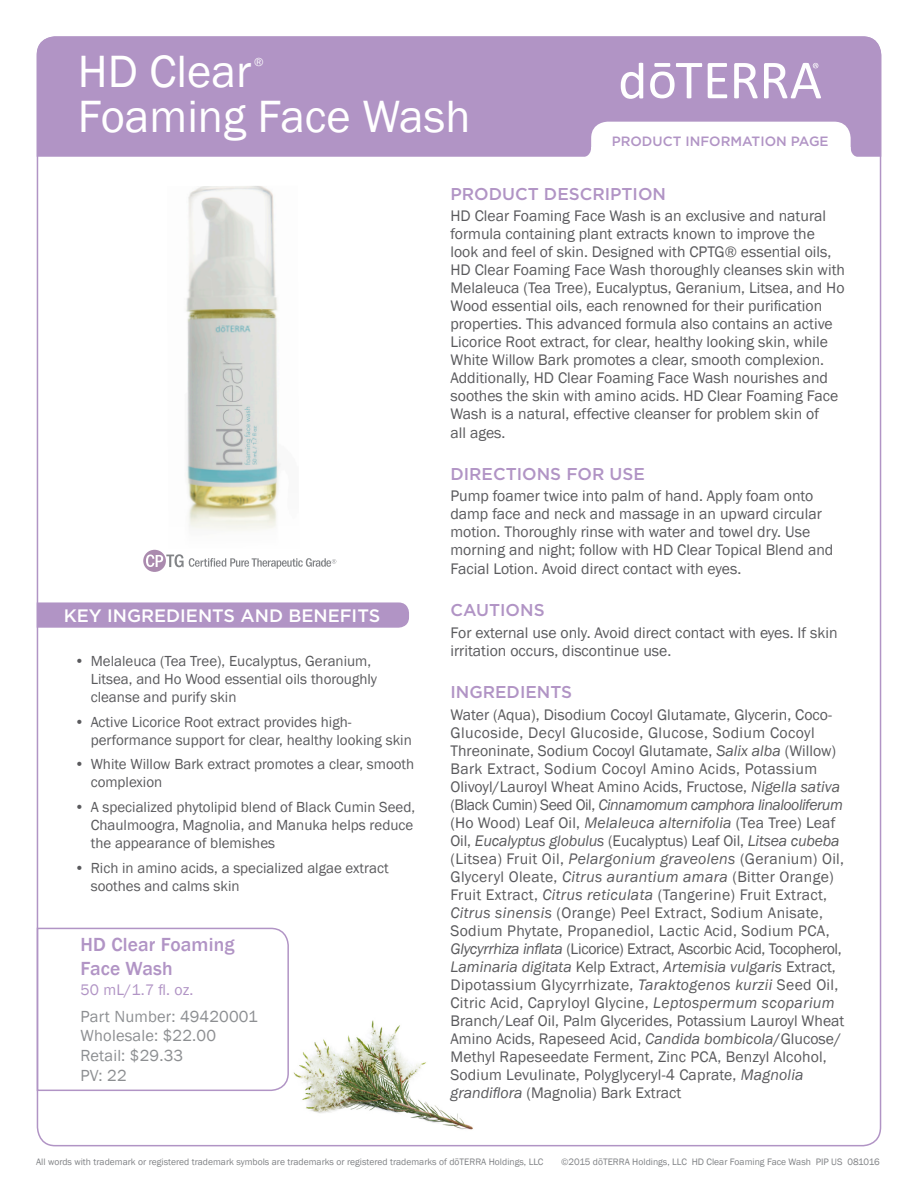
<style>
.page{position:relative;width:918px;height:1188px;background:#fff}
.page>*{position:absolute;margin:0;border:0;box-sizing:border-box;transform-origin:0 0}
.Main_H1{font:46.5px "Franklin Gothic";color:#fff}
.Tag_H1{font:500 19.5px/24px "Franklin Gothic";letter-spacing:.01em;color:#b194c5}
.t1{font:500 18px "Gotham";color:#fff}
.Purple_Headers{font:500 17.1px "Gotham";color:#b194c5}
.Tag_details{font:16.5px "Franklin Gothic";letter-spacing:.01em;color:#8d8f92}
.Body{font:15.75px/18px "Franklin Gothic";color:#5a5a5d}
.Tag_H2{font:15.75px "Franklin Gothic";color:#b194c5}
.t2{font:15px/18px "Franklin Gothic";color:#5a5a5d}
.t3{font:500 13.5px "Gotham";color:#b194c5}
.Main_H1-2{font:12.3px "Franklin Gothic";color:#fff}
.t4{font:9.6px "Franklin Gothic";color:#808285}
.s1{font-style:italic}
</style>
<div class="page">
<div style="left:37px;top:36px;width:844px;height:121px;background:#b194c5"></div>
<svg style="left:734px;top:63px;width:24px;height:35px"></svg>
<svg style="left:708px;top:63px;width:19px;height:35px"></svg>
<svg style="left:650px;top:63px;width:52px;height:35px"></svg>
<svg style="left:621px;top:63px;width:22px;height:36px"></svg>
<svg style="left:764px;top:63px;width:57px;height:35px"></svg>
<svg style="left:581px;top:122px;width:280px;height:35px"></svg>
<svg style="left:143px;top:550px;width:193px;height:22px"></svg>
<img style="left:293px;top:1020px;width:180px;height:110px">
<img style="left:186px;top:186px;width:95px;height:345px">
<svg style="left:37px;top:602px;width:372px;height:26px;background:#b397c6"></svg>
<svg style="left:36px;top:927px;width:253px;height:165px"></svg>
<p class="Main_H1" style="left:78px;top:42px;width:175px">HD Clear</p>
<p class="Main_H1-2" style="left:254px;top:54px;width:11px">®</p>
<p class="Main_H1" style="left:78px;top:87px;width:394px">Foaming Face Wash</p>
<p class="t3" style="left:612px;top:132px;width:218px">PRODUCT INFORMATION PAGE</p>
<p class="t1" style="left:64px;top:604px;width:318px">KEY INGREDIENTS AND BENEFITS</p>
<p class="t2" style="left:91px;top:652px;width:288px;text-indent:-16px">• Melaleuca (Tea Tree), Eucalyptus, Geranium,<br>Litsea, and Ho Wood essential oils thoroughly cleanse and purify skin</p>
<p class="t2" style="left:91px;top:713px;width:323px;text-indent:-16px">• Active Licorice Root extract provides high&shy;performance support for clear, healthy looking skin</p>
<p class="t2" style="left:91px;top:756px;width:325px;text-indent:-16px">• White Willow Bark extract promotes a clear, smooth complexion</p>
<p class="t2" style="left:91px;top:799px;width:326px;text-indent:-16px">• A specialized phytolipid blend of Black Cumin Seed,<br>Chaulmoogra, Magnolia, and Manuka helps reduce the appearance of blemishes</p>
<p class="t2" style="left:91px;top:859px;width:299px;text-indent:-16px">• Rich in amino acids, a specialized algae extract soothes and calms skin</p>
<p class="Tag_H1" style="left:81px;top:933px;width:156px">HD Clear Foaming<br>Face Wash</p>
<p class="Tag_H2" style="left:81px;top:980px;width:114px">50 mL/1.7 fl. oz.</p>
<p class="Tag_details" style="left:81px;top:1006px;width:179px">Part Number: 49420001</p>
<p class="Tag_details" style="left:81px;top:1026px;width:137px">Wholesale: $22.00</p>
<p class="Tag_details" style="left:81px;top:1045px;width:104px">Retail: $29.33</p>
<p class="Tag_details" style="left:81px;top:1065px;width:48px">PV: 22</p>
<p class="Purple_Headers" style="left:451px;top:182px;width:217px">PRODUCT DESCRIPTION</p>
<p class="Body" style="left:451px;top:207px;width:396px">HD Clear Foaming Face Wash is an exclusive and natural formula containing plant extracts known to improve the look and feel of skin. Designed with CPTG® essential oils, HD Clear Foaming Face Wash thoroughly cleanses skin with Melaleuca (Tea Tree), Eucalyptus, Geranium, Litsea, and Ho Wood essential oils, each renowned for their purification properties. This advanced formula also contains an active Licorice Root extract, for clear, healthy looking skin, while White Willow Bark promotes a clear, smooth complexion.<br>Additionally, HD Clear Foaming Face Wash nourishes and soothes the skin with amino acids. HD Clear Foaming Face Wash is a natural, effective cleanser for problem skin of<br>all ages.</p>
<p class="Purple_Headers" style="left:451px;top:463px;width:196px">DIRECTIONS FOR USE</p>
<p class="Body" style="left:451px;top:487px;width:384px">Pump foamer twice into palm of hand. Apply foam onto damp face and neck and massage in an upward circular motion. Thoroughly rinse with water and towel dry. Use morning and night; follow with HD Clear Topical Blend and Facial Lotion. Avoid direct contact with eyes.</p>
<p class="Purple_Headers" style="left:451px;top:599px;width:96px">CAUTIONS</p>
<p class="Body" style="left:451px;top:623px;width:389px;line-height:18.9px">For external use only. Avoid direct contact with eyes. If skin irritation occurs, discontinue use.</p>
<p class="Purple_Headers" style="left:451px;top:681px;width:123px">INGREDIENTS</p>
<p class="Body" style="left:451px;top:706px;width:383px">Water (Aqua), Disodium Cocoyl Glutamate, Glycerin, Coco-</p>
<p class="Body" style="left:451px;top:724px;width:395px">Glucoside, Decyl Glucoside, Glucose, Sodium Cocoyl Threoninate, Sodium Cocoyl Glutamate, <span class="s1">Salix alba</span> (Willow)<br>Bark Extract, Sodium Cocoyl Amino Acids, Potassium Olivoyl/Lauroyl Wheat Amino Acids, Fructose, <span class="s1">Nigella sativa </span>(Black Cumin) Seed Oil, <span class="s1">Cinnamomum camphora linalooliferum </span>(Ho Wood) Leaf Oil, <span class="s1">Melaleuca alternifolia</span> (Tea Tree) Leaf Oil, <span class="s1">Eucalyptus globulus</span> (Eucalyptus) Leaf Oil, <span class="s1">Litsea cubeba </span>(Litsea) Fruit Oil, <span class="s1">Pelargonium graveolens</span> (Geranium) Oil, Glyceryl Oleate, <span class="s1">Citrus aurantium amara</span> (Bitter Orange)<br>Fruit Extract, <span class="s1">Citrus reticulata</span> (Tangerine) Fruit Extract, <span class="s1">Citrus sinensis</span> (Orange) Peel Extract, Sodium Anisate, Sodium Phytate, Propanediol, Lactic Acid, Sodium PCA, <span class="s1">Glycyrrhiza inflata</span> (Licorice) Extract, Ascorbic Acid, Tocopherol, <span class="s1">Laminaria digitata</span> Kelp Extract, <span class="s1">Artemisia vulgaris</span> Extract, Dipotassium Glycyrrhizate, <span class="s1">Taraktogenos kurzii</span> Seed Oil, Citric Acid, Capryloyl Glycine, <span class="s1">Leptospermum scoparium </span>Branch/Leaf Oil, Palm Glycerides, Potassium Lauroyl Wheat Amino Acids, Rapeseed Acid, <span class="s1">Candida bombicola</span>/Glucose/ Methyl Rapeseedate Ferment, Zinc PCA, Benzyl Alcohol, Sodium Levulinate, Polyglyceryl-4 Caprate, <span class="s1">Magnolia grandiflora</span> (Magnolia) Bark Extract</p>
<p class="t4" style="left:36px;top:1156px;width:509px">All words with trademark or registered trademark symbols are trademarks or registered trademarks of dōTERRA Holdings, LLC</p>
<p class="t4" style="left:561px;top:1156px;width:320px">©2015 dōTERRA Holdings, LLC HD Clear Foaming Face Wash PIP US 081016</p>
</div>
